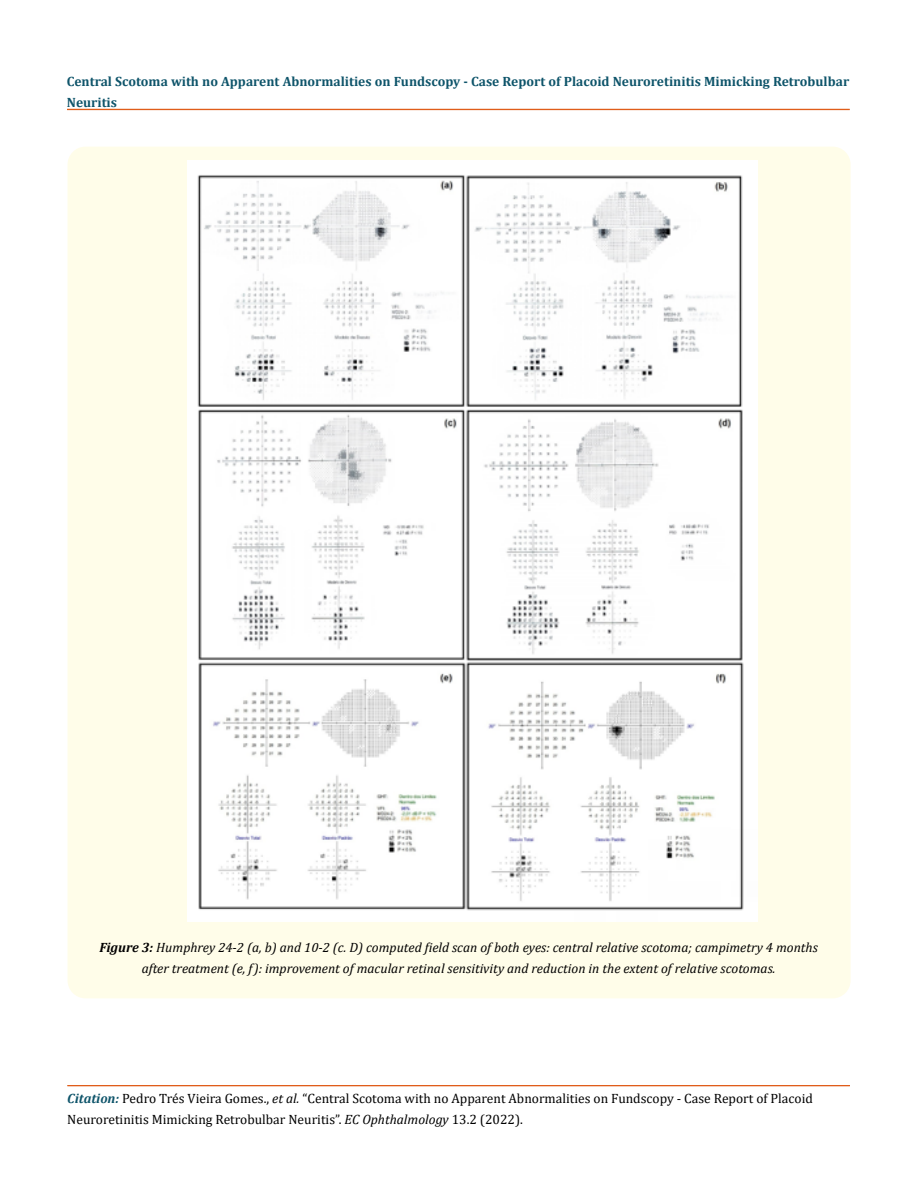
<style>
.page{position:relative;width:917px;height:1190px;background:#fff}
.page>*{position:absolute;margin:0;border:0;box-sizing:border-box;transform-origin:0 0}
.t1{font:italic 13.5px/21px "Cambria";color:#000;text-align:center}
.t2{font:13.5px/21px "Cambria";color:#000}
.t3{font:700 13.5px/21px "Cambria";color:#0e546a}
.s1{font-weight:700}
.s2{font-weight:700;font-style:italic;color:#0e546a}
.s3{font-style:italic}
</style>
<div class="page">
<div style="left:67px;top:109px;width:782px;height:1px;border:1px solid #e05d1a"></div>
<div style="left:68px;top:1085px;width:781px;height:1px;border:1px solid #e05d1a"></div>
<div style="left:68px;top:147px;width:782px;height:851px;background:#fffde9;border-radius:18px"></div>
<img style="left:188px;top:160px;width:569px;height:761px">
<p class="t3" style="left:67px;top:71px;width:783px">Central Scotoma with no Apparent Abnormalities on Fundscopy - Case Report of Placoid Neuroretinitis Mimicking Retrobulbar<br>Neuritis</p>
<p class="t1" style="left:99px;top:936px;width:720px"><span class="s1">Figure 3:</span> Humphrey 24-2 (a, b) and 10-2 (c. D) computed field scan of both eyes: central relative scotoma; campimetry 4 months after treatment (e, f): improvement of macular retinal sensitivity and reduction in the extent of relative scotomas.</p>
<p class="t2" style="left:67px;top:1087px;width:747px"><span class="s2">Citation:</span> Pedro Trés Vieira Gomes., <span class="s3">et al.</span> “Central Scotoma with no Apparent Abnormalities on Fundscopy - Case Report of Placoid<br>Neuroretinitis Mimicking Retrobulbar Neuritis”. <span class="s3">EC Ophthalmology</span> 13.2 (2022).</p>
</div>
